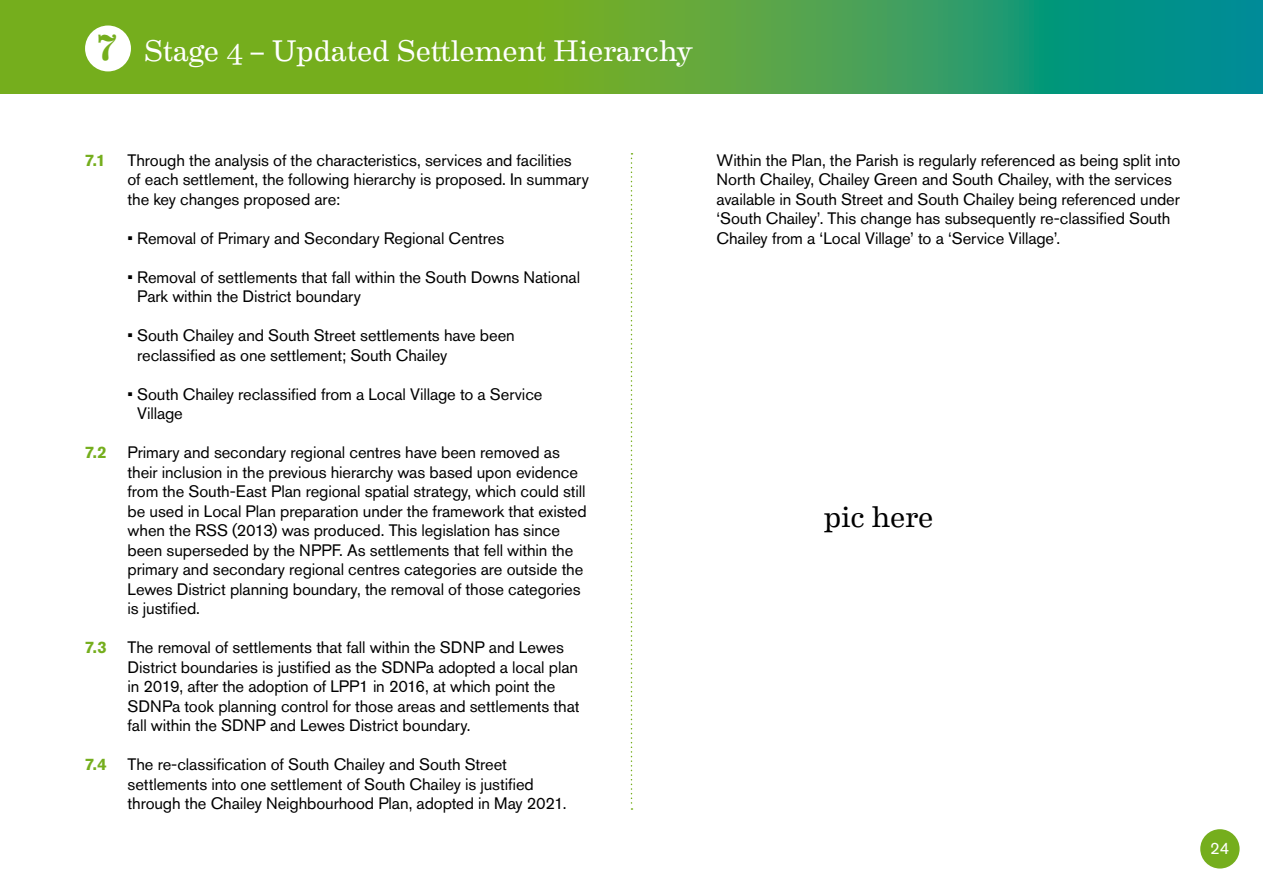
<style>
.page{position:relative;width:1263px;height:893px;background:#fff}
.page>*{position:absolute;margin:0;border:0;box-sizing:border-box;transform-origin:0 0}
.t1{font:30px "Eames Century Modern";letter-spacing:-.005em;color:#fff}
.t2{font:30px "Eames Century Modern";letter-spacing:-.015em;color:#000}
.t3{font:16.5px/19.5px "Akzidenz Grotesk BQ";letter-spacing:-.005em;color:#000}
.t4{font:700 16.5px "Akzidenz Grotesk BQ";color:#75ae1d}
.t5{font:16.5px "Akzidenz Grotesk BQ";color:#fff}
.s1{font-weight:500;font-size:36px;color:#75ae1d}
</style>
<div class="page">
<div style="left:1200px;top:829px;width:39px;height:39px;background:#75ae1d;border-radius:50%"></div>
<svg style="left:0;top:0;width:1263px;height:94px;background:#51a443"></svg>
<svg style="left:631px;top:153px;width:1px;height:657px"></svg>
<div style="left:85px;top:26px;width:46px;height:45px;background:#fff;border-radius:50%"></div>
<h1 class="t1" style="left:97px;top:28px;width:598px"><span class="s1">7</span> Stage 4 – Updated Settlement Hierarchy</h1>
<p class="t4" style="left:85px;top:150px;width:22px">7.1</p>
<p class="t3" style="left:128px;top:150px;width:463px">Through the analysis of the characteristics, services and facilities of each settlement, the following hierarchy is proposed. In summary the key changes proposed are:</p>
<p class="t3" style="left:128px;top:228px;width:378px">• Removal of Primary and Secondary Regional Centres</p>
<p class="t3" style="left:137px;top:267px;width:444px;text-indent:-10px">• Removal of settlements that fall within the South Downs National<br>Park within the District boundary</p>
<p class="t3" style="left:137px;top:326px;width:379px;text-indent:-10px">• South Chailey and South Street settlements have been reclassified as one settlement; South Chailey</p>
<p class="t3" style="left:137px;top:384px;width:407px;text-indent:-10px">• South Chailey reclassified from a Local Village to a Service<br>Village</p>
<p class="t4" style="left:85px;top:443px;width:23px">7.2</p>
<p class="t3" style="left:128px;top:443px;width:461px">Primary and secondary regional centres have been removed as their inclusion in the previous hierarchy was based upon evidence from the South-East Plan regional spatial strategy, which could still be used in Local Plan preparation under the framework that existed when the RSS (2013) was produced. This legislation has since been superseded by the NPPF. As settlements that fell within the primary and secondary regional centres categories are outside the Lewes District planning boundary, the removal of those categories is justified.</p>
<p class="t4" style="left:85px;top:638px;width:23px">7.3</p>
<p class="t3" style="left:128px;top:638px;width:453px">The removal of settlements that fall within the SDNP and Lewes District boundaries is justified as the SDNPa adopted a local plan in 2019, after the adoption of LPP1 in 2016, at which point the SDNPa took planning control for those areas and settlements that fall within the SDNP and Lewes District boundary.</p>
<p class="t4" style="left:85px;top:755px;width:23px">7.4</p>
<p class="t3" style="left:128px;top:755px;width:441px">The re-classification of South Chailey and South Street settlements into one settlement of South Chailey is justified through the Chailey Neighbourhood Plan, adopted in May 2021.</p>
<p class="t3" style="left:716px;top:150px;width:465px">Within the Plan, the Parish is regularly referenced as being split into North Chailey, Chailey Green and South Chailey, with the services available in South Street and South Chailey being referenced under ‘South Chailey’. This change has subsequently re-classified South Chailey from a ‘Local Village’ to a ‘Service Village’.</p>
<h1 class="t2" style="left:824px;top:495px;width:111px">pic here</h1>
<p class="t5" style="left:1210px;top:838px;width:21px">24</p>
</div>
